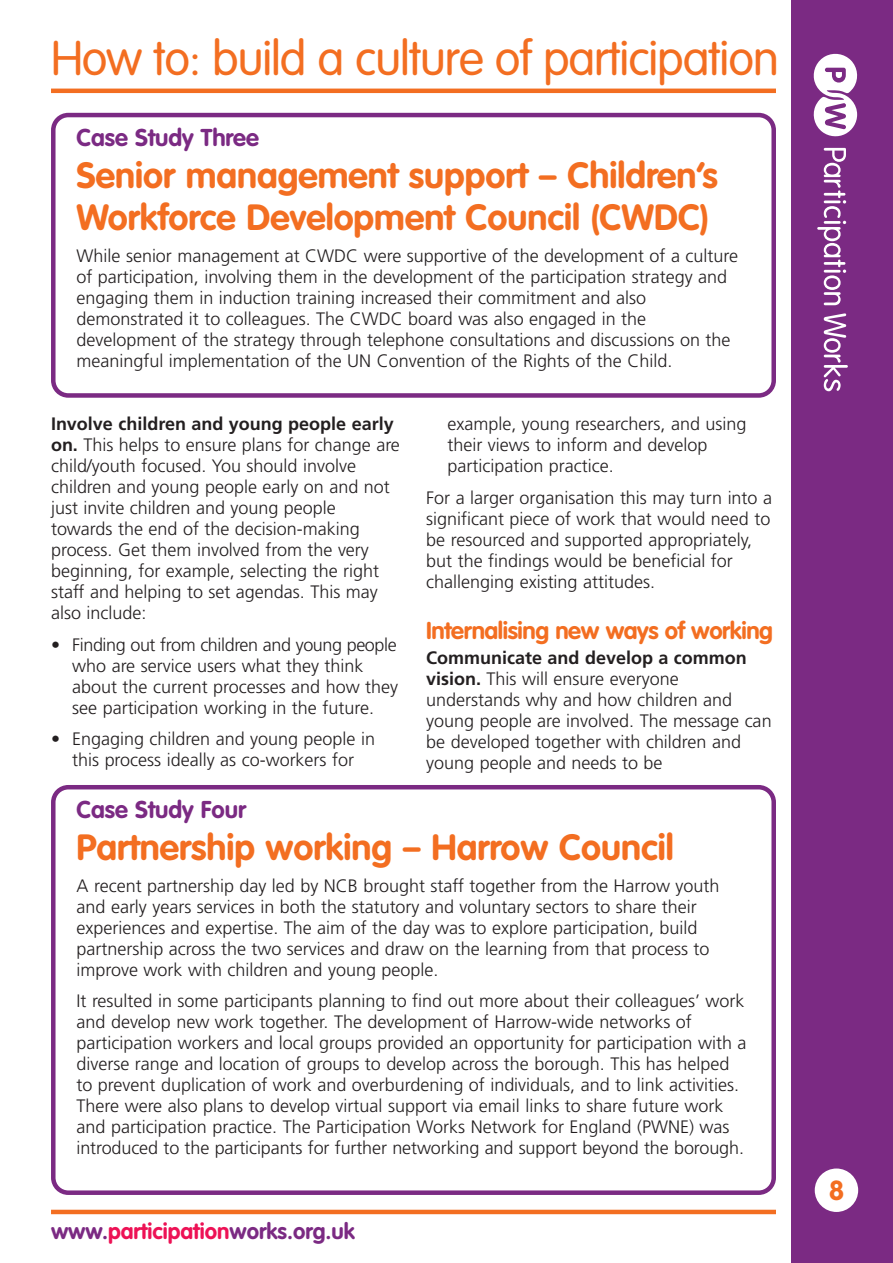
<style>
.page{position:relative;width:893px;height:1263px;background:#fff}
.page>*{position:absolute;margin:0;border:0;box-sizing:border-box;transform-origin:0 0}
.t1{font:300 47.85px "VAG Rounded";letter-spacing:-.02em;color:#f36e21}
.t2{font:700 36px/42px "VAG Rounded";color:#f36e21}
.t3{font:700 27.15px "VAG Rounded";color:#f36e21}
.t4{font:700 24px "VAG Rounded";letter-spacing:-.015em;color:#f36e21}
.t5{font:700 24px "VAG Rounded";color:#7b2a83}
.t6{font:700 22.2px "VAG Rounded";color:#7b2a83}
.t7{font:300 18px/21px "Frutiger";color:#231f20}
.s1{font-weight:700}
.s2{color:#ed1255}
</style>
<div class="page">
<div style="left:792px;top:0;width:101px;height:1263px;background:#7b2a83"></div>
<svg style="left:817px;top:148px;width:29px;height:157px"></svg>
<svg style="left:824px;top:313px;width:24px;height:78px"></svg>
<svg style="left:814px;top:54px;width:44px;height:83px"></svg>
<div style="left:815px;top:1168px;width:43px;height:44px;background:#fff;border-radius:50%"></div>
<hr style="left:51px;top:1210px;width:725px;height:4px;background:#f36e21">
<hr style="left:51px;top:89px;width:725px;height:4px;background:#f36e21">
<svg style="left:51px;top:113px;width:725px;height:285px"></svg>
<svg style="left:51px;top:785px;width:725px;height:410px"></svg>
<h1 class="t1" style="left:51px;top:38px;width:729px">How to: build a culture of participation</h1>
<h3 class="t5" style="left:77px;top:128px;width:184px">Case Study Three</h3>
<h2 class="t2" style="left:77px;top:157px;width:643px">Senior management support – Children’s<br>Workforce Development Council (CWDC)</h2>
<p class="t7" style="left:77px;top:246px;width:663px">While senior management at CWDC were supportive of the development of a culture of participation, involving them in the development of the participation strategy and engaging them in induction training increased their commitment and also demonstrated it to colleagues. The CWDC board was also engaged in the development of the strategy through telephone consultations and discussions on the meaningful implementation of the UN Convention of the Rights of the Child.</p>
<p class="t7" style="left:51px;top:415px;width:350px"><span class="s1">Involve children and young people early on.</span> This helps to ensure plans for change are child/youth focused. You should involve children and young people early on and not just invite children and young people towards the end of the decision-making process. Get them involved from the very beginning, for example, selecting the right staff and helping to set agendas. This may also include:</p>
<p class="t7" style="left:72px;top:635px;width:327px;text-indent:-21px">• Finding out from children and young people who are service users what they think about the current processes and how they see participation working in the future.</p>
<p class="t7" style="left:51px;top:730px;width:326px;text-align:center">• Engaging children and young people in this process ideally as co-workers for</p>
<p class="t7" style="left:447px;top:415px;width:301px">example, young researchers, and using their views to inform and develop participation practice.</p>
<p class="t7" style="left:426px;top:488px;width:347px">For a larger organisation this may turn into a significant piece of work that would need to be resourced and supported appropriately, but the findings would be beneficial for challenging existing attitudes.</p>
<h3 class="t4" style="left:426px;top:620px;width:348px">Internalising new ways of working</h3>
<p class="t7" style="left:426px;top:649px;width:347px"><span class="s1">Communicate and develop a common vision.</span> This will ensure everyone understands why and how children and young people are involved. The message can be developed together with children and young people and needs to be</p>
<h3 class="t5" style="left:77px;top:800px;width:171px">Case Study Four</h3>
<h2 class="t2" style="left:77px;top:829px;width:599px">Partnership working – Harrow Council</h2>
<p class="t7" style="left:77px;top:876px;width:644px">A recent partnership day led by NCB brought staff together from the Harrow youth and early years services in both the statutory and voluntary sectors to share their experiences and expertise. The aim of the day was to explore participation, build partnership across the two services and draw on the learning from that process to improve work with children and young people.</p>
<p class="t7" style="left:77px;top:992px;width:671px">It resulted in some participants planning to find out more about their colleagues’ work and develop new work together. The development of Harrow-wide networks of participation workers and local groups provided an opportunity for participation with a diverse range and location of groups to develop across the borough. This has helped to prevent duplication of work and overburdening of individuals, and to link activities.<br>There were also plans to develop virtual support via email links to share future work and participation practice. The Participation Works Network for England (PWNE) was introduced to the participants for further networking and support beyond the borough.</p>
<p class="t6" style="left:51px;top:1221px;width:305px">www.<span class="s2">participation</span>works.org.uk</p>
<h3 class="t3" style="left:829px;top:1179px;width:17px">8</h3>
</div>
